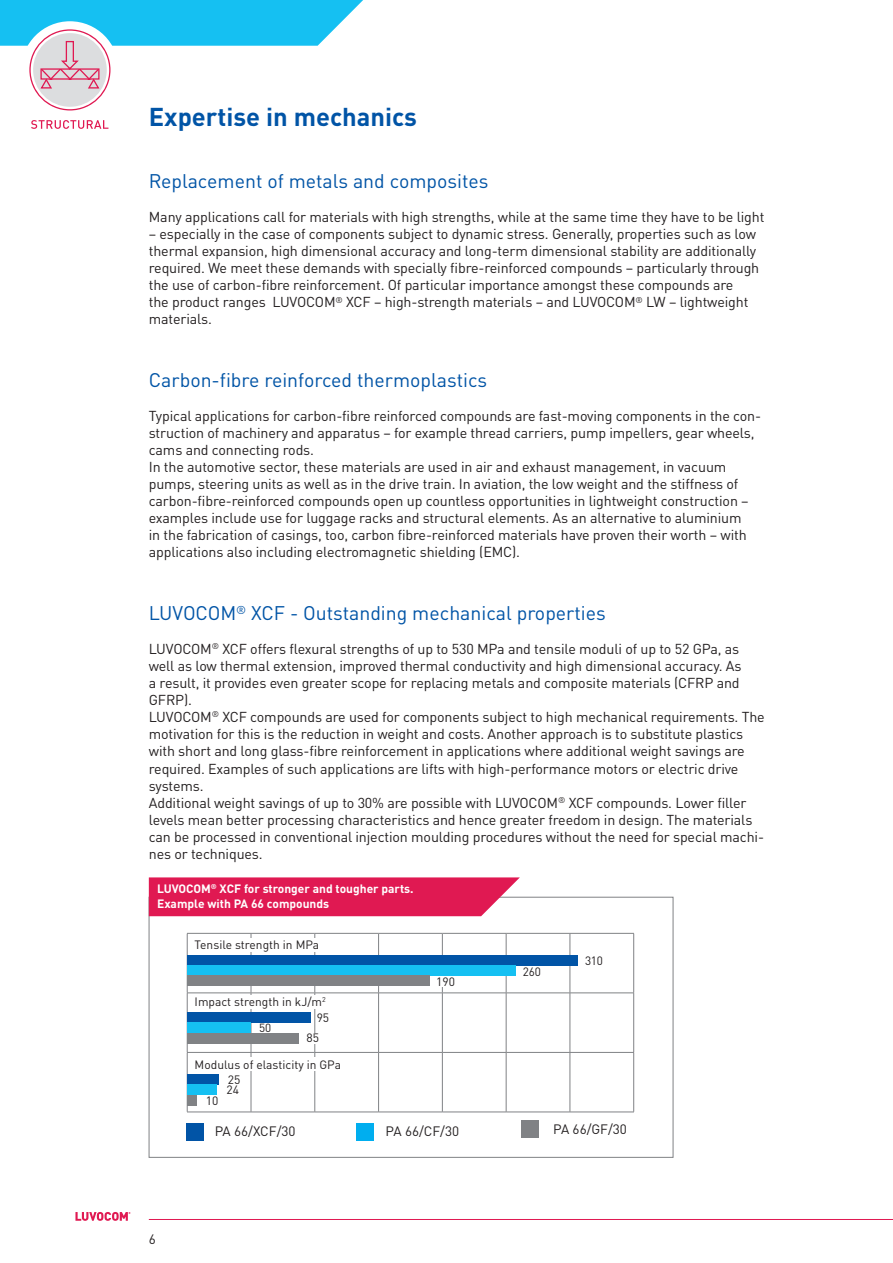
<style>
.page{position:relative;width:893px;height:1263px;background:#fff}
.page>*{position:absolute;margin:0;border:0;box-sizing:border-box;transform-origin:0 0}
.t1{font:700 25.5px "DIN Pro";color:#0154a6}
.t2{font:19.5px "DIN Pro";color:#0154a6}
.t3{font:14.25px/17.1px "DIN Pro";letter-spacing:-.01em;color:#231f20}
.t4{font:13.5px "DIN Pro";color:#231f20}
.t5{font:12px/10.4px "DIN Pro";color:#231f20}
.t6{font:700 12px/14.4px "DIN Pro";color:#fff}
.t7{font:11.7px "DIN Pro";color:#231f20}
</style>
<div class="page">
<svg style="left:75px;top:1212px;width:55px;height:9px"></svg>
<hr style="left:149px;top:1219px;width:744px;height:1px;background:#e01952">
<div style="left:149px;top:897px;width:524px;height:260px;background:#fff;border:1px solid #808285"></div>
<svg style="left:149px;top:877px;width:371px;height:39px;background:#e1275c"></svg>
<svg style="left:188px;top:934px;width:445px;height:178px"></svg>
<hr style="left:187px;top:933px;width:64px;height:1px;background:#808285">
<hr style="left:187px;top:933px;width:1px;height:60px;background:#808285">
<hr style="left:251px;top:933px;width:64px;height:1px;background:#808285">
<hr style="left:251px;top:933px;width:1px;height:60px;background:#808285">
<hr style="left:315px;top:933px;width:64px;height:1px;background:#808285">
<hr style="left:315px;top:933px;width:1px;height:60px;background:#808285">
<hr style="left:379px;top:933px;width:63px;height:1px;background:#808285">
<hr style="left:378px;top:933px;width:1px;height:60px;background:#808285">
<hr style="left:442px;top:933px;width:64px;height:1px;background:#808285">
<hr style="left:442px;top:933px;width:1px;height:60px;background:#808285">
<hr style="left:506px;top:933px;width:64px;height:1px;background:#808285">
<hr style="left:506px;top:933px;width:1px;height:60px;background:#808285">
<hr style="left:570px;top:933px;width:64px;height:1px;background:#808285">
<hr style="left:570px;top:933px;width:1px;height:60px;background:#808285">
<hr style="left:633px;top:933px;width:1px;height:60px;background:#808285">
<hr style="left:187px;top:993px;width:64px;height:1px;background:#808285">
<hr style="left:187px;top:993px;width:1px;height:59px;background:#808285">
<hr style="left:251px;top:993px;width:64px;height:1px;background:#808285">
<hr style="left:251px;top:993px;width:1px;height:59px;background:#808285">
<hr style="left:315px;top:993px;width:64px;height:1px;background:#808285">
<hr style="left:315px;top:993px;width:1px;height:59px;background:#808285">
<hr style="left:379px;top:993px;width:63px;height:1px;background:#808285">
<hr style="left:378px;top:993px;width:1px;height:59px;background:#808285">
<hr style="left:442px;top:993px;width:64px;height:1px;background:#808285">
<hr style="left:442px;top:993px;width:1px;height:59px;background:#808285">
<hr style="left:506px;top:993px;width:64px;height:1px;background:#808285">
<hr style="left:506px;top:993px;width:1px;height:59px;background:#808285">
<hr style="left:570px;top:993px;width:64px;height:1px;background:#808285">
<hr style="left:570px;top:993px;width:1px;height:59px;background:#808285">
<hr style="left:633px;top:993px;width:1px;height:59px;background:#808285">
<hr style="left:187px;top:1052px;width:64px;height:1px;background:#808285">
<hr style="left:187px;top:1053px;width:1px;height:59px;background:#808285">
<hr style="left:251px;top:1052px;width:64px;height:1px;background:#808285">
<hr style="left:251px;top:1053px;width:1px;height:59px;background:#808285">
<hr style="left:315px;top:1052px;width:64px;height:1px;background:#808285">
<hr style="left:315px;top:1053px;width:1px;height:59px;background:#808285">
<hr style="left:379px;top:1052px;width:63px;height:1px;background:#808285">
<hr style="left:378px;top:1053px;width:1px;height:59px;background:#808285">
<hr style="left:442px;top:1052px;width:64px;height:1px;background:#808285">
<hr style="left:442px;top:1053px;width:1px;height:59px;background:#808285">
<hr style="left:506px;top:1052px;width:64px;height:1px;background:#808285">
<hr style="left:506px;top:1053px;width:1px;height:59px;background:#808285">
<hr style="left:570px;top:1052px;width:64px;height:1px;background:#808285">
<hr style="left:570px;top:1053px;width:1px;height:59px;background:#808285">
<hr style="left:633px;top:1053px;width:1px;height:59px;background:#808285">
<hr style="left:187px;top:1112px;width:64px;height:1px;background:#808285">
<hr style="left:251px;top:1112px;width:64px;height:1px;background:#808285">
<hr style="left:315px;top:1112px;width:64px;height:1px;background:#808285">
<hr style="left:379px;top:1112px;width:63px;height:1px;background:#808285">
<hr style="left:442px;top:1112px;width:64px;height:1px;background:#808285">
<hr style="left:506px;top:1112px;width:64px;height:1px;background:#808285">
<hr style="left:570px;top:1112px;width:64px;height:1px;background:#808285">
<div style="left:187px;top:955px;width:391px;height:10px;background:#0154a6"></div>
<div style="left:187px;top:965px;width:328px;height:11px;background:#15c0f2"></div>
<div style="left:187px;top:976px;width:243px;height:10px;background:#808285"></div>
<div style="left:436px;top:977px;width:27px;height:10px;background:#fff"></div>
<div style="left:195px;top:938px;width:139px;height:14px;background:#fff"></div>
<div style="left:187px;top:1012px;width:123px;height:10px;background:#0154a6"></div>
<div style="left:187px;top:1022px;width:64px;height:11px;background:#15c0f2"></div>
<div style="left:187px;top:1033px;width:112px;height:10px;background:#808285"></div>
<div style="left:259px;top:1023px;width:27px;height:9px;background:#fff"></div>
<div style="left:195px;top:995px;width:132px;height:14px;background:#fff"></div>
<div style="left:187px;top:1074px;width:32px;height:11px;background:#0154a6"></div>
<div style="left:187px;top:1085px;width:29px;height:10px;background:#15c0f2"></div>
<div style="left:187px;top:1095px;width:9px;height:10px;background:#808285"></div>
<div style="left:206px;top:1095px;width:27px;height:10px;background:#fff"></div>
<div style="left:195px;top:1057px;width:155px;height:14px;background:#fff"></div>
<div style="left:186px;top:1123px;width:17px;height:17px;background:#0154a6"></div>
<div style="left:356px;top:1123px;width:17px;height:17px;background:#00aeef"></div>
<div style="left:306px;top:1033px;width:28px;height:10px;background:#fff"></div>
<div style="left:522px;top:1121px;width:17px;height:17px;background:#808285"></div>
<svg style="left:31px;top:120px;width:77px;height:9px"></svg>
<svg style="left:0;top:0;width:363px;height:111px"></svg>
<h1 class="t1" style="left:149px;top:95px;width:269px">Expertise in mechanics</h1>
<h2 class="t2" style="left:149px;top:166px;width:341px">Replacement of metals and composites</h2>
<p class="t3" style="left:149px;top:207px;width:617px">Many applications call for materials with high strengths, while at the same time they have to be light</p>
<p class="t3" style="left:149px;top:224px;width:612px">– especially in the case of components subject to dynamic stress. Generally, properties such as low thermal expansion, high dimensional accuracy and long-term dimensional stability are additionally required. We meet these demands with specially fibre-reinforced compounds – particularly through the use of carbon-fibre reinforcement. Of particular importance amongst these compounds are<br>the product ranges LUVOCOM<sup>®</sup> XCF – high-strength materials – and LUVOCOM<sup>®</sup> LW – lightweight materials.</p>
<h2 class="t2" style="left:149px;top:365px;width:340px">Carbon-fibre reinforced thermoplastics</h2>
<p class="t3" style="left:149px;top:406px;width:614px">Typical applications for carbon-fibre reinforced compounds are fast-moving components in the con&shy;struction of machinery and apparatus – for example thread carriers, pump impellers, gear wheels, cams and connecting rods.<br>In the automotive sector, these materials are used in air and exhaust management, in vacuum pumps, steering units as well as in the drive train. In aviation, the low weight and the stiffness of carbon-fibre-reinforced compounds open up countless opportunities in lightweight construction – examples include use for luggage racks and structural elements. As an alternative to aluminium<br>in the fabrication of casings, too, carbon fibre-reinforced materials have proven their worth – with applications also including electromagnetic shielding (EMC).</p>
<h2 class="t2" style="left:149px;top:598px;width:459px">LUVOCOM<sup>®</sup> XCF - Outstanding mechanical properties</h2>
<p class="t3" style="left:149px;top:639px;width:617px">LUVOCOM<sup>®</sup> XCF offers flexural strengths of up to 530 MPa and tensile moduli of up to 52 GPa, as well as low thermal extension, improved thermal conductivity and high dimensional accuracy. As<br>a result, it provides even greater scope for replacing metals and composite materials (CFRP and GFRP).<br>LUVOCOM<sup>®</sup> XCF compounds are used for components subject to high mechanical requirements. The motivation for this is the reduction in weight and costs. Another approach is to substitute plastics with short and long glass-fibre reinforcement in applications where additional weight savings are required. Examples of such applications are lifts with high-performance motors or electric drive systems.<br>Additional weight savings of up to 30% are possible with LUVOCOM<sup>®</sup> XCF compounds. Lower filler levels mean better processing characteristics and hence greater freedom in design. The materials can be processed in conventional injection moulding procedures without the need for special machi&shy;nes or techniques.</p>
<p class="t6" style="left:157px;top:880px;width:258px">LUVOCOM<sup>®</sup> XCF for stronger and tougher parts.<br>Example with PA 66 compounds</p>
<p class="t4" style="left:149px;top:1228px;width:9px">6</p>
<p class="t5" style="left:195px;top:938px;width:126px">Tensile strength in MPa</p>
<p class="t5" style="left:195px;top:996px;width:133px">Impact strength in kJ/m<sup>2</sup></p>
<p class="t7" style="left:259px;top:1018px;width:14px">50</p>
<p class="t5" style="left:317px;top:1011px;width:14px">95</p>
<p class="t5" style="left:306px;top:1032px;width:14px">85</p>
<p class="t5" style="left:195px;top:1058px;width:148px">Modulus of elasticity in GPa</p>
<p class="t5" style="left:206px;top:1094px;width:14px">10</p>
<p class="t5" style="left:227px;top:1073px;width:15px">25<br>24</p>
<p class="t5" style="left:436px;top:975px;width:20px">190</p>
<p class="t4" style="left:215px;top:1121px;width:82px">PA 66/XCF/30</p>
<p class="t4" style="left:386px;top:1121px;width:75px">PA 66/CF/30</p>
<p class="t5" style="left:523px;top:965px;width:19px">260</p>
<p class="t5" style="left:585px;top:954px;width:19px">310</p>
<p class="t4" style="left:553px;top:1118px;width:75px">PA 66/GF/30</p>
</div>
